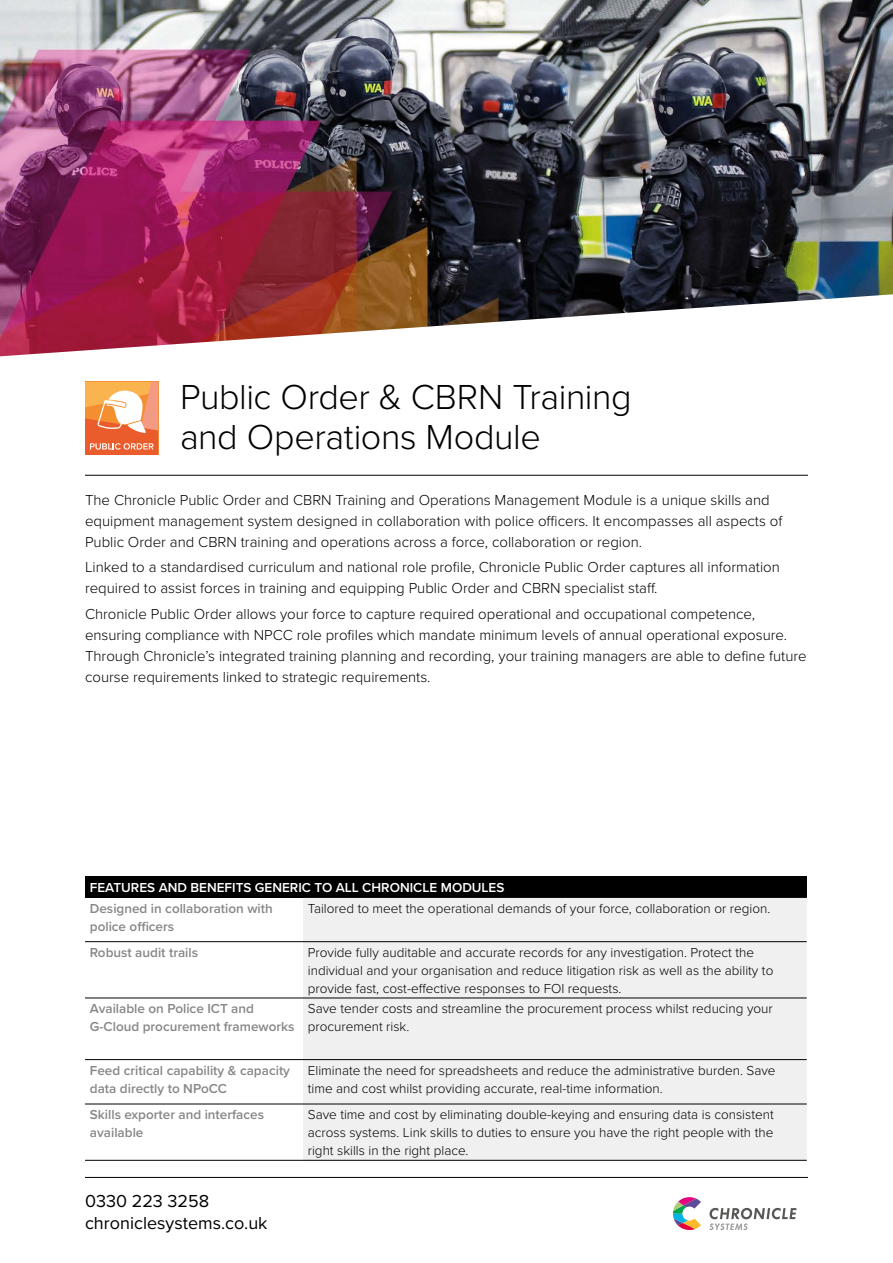
<style>
.page{position:relative;width:893px;height:1263px;background:#fff}
.page>*{position:absolute;margin:0;border:0;box-sizing:border-box;transform-origin:0 0}
.t1{font:300 36px/40.5px "Proxima Nova";letter-spacing:-.01em;color:#000}
.t2{font:18px/21.6px "Proxima Nova";color:#000}
.t3{font:300 15px/21px "Proxima Nova";color:#000}
.t4{font:300 13.5px/18px "Proxima Nova";color:#000}
.t5{font:600 13.5px/18px "Proxima Nova";color:#878787}
.t6{font:600 13.5px "Proxima Nova";color:#fff}
</style>
<div class="page">
<img style="left:0;top:0;width:893px;height:356px">
<svg style="left:85px;top:382px;width:73px;height:73px"></svg>
<hr style="left:85px;top:475px;width:723px;height:1px;background:#000">
<svg style="left:673px;top:1197px;width:28px;height:33px"></svg>
<svg style="left:709px;top:1208px;width:87px;height:22px"></svg>
<hr style="left:85px;top:1177px;width:723px;height:1px;background:#000">
<div style="left:85px;top:876px;width:722px;height:21px;background:#000"></div>
<div style="left:303px;top:898px;width:504px;height:262px;background:#f0f0f1"></div>
<hr style="left:85px;top:897px;width:218px;height:1px;background:#000">
<hr style="left:303px;top:897px;width:504px;height:1px;background:#000">
<hr style="left:85px;top:941px;width:218px;height:1px;background:#000">
<hr style="left:303px;top:941px;width:504px;height:1px;background:#000">
<hr style="left:85px;top:998px;width:218px;height:1px;background:#000">
<hr style="left:303px;top:998px;width:504px;height:1px;background:#000">
<hr style="left:85px;top:1059px;width:218px;height:1px;background:#000">
<hr style="left:303px;top:1059px;width:504px;height:1px;background:#000">
<hr style="left:85px;top:1104px;width:218px;height:1px;background:#000">
<hr style="left:303px;top:1104px;width:504px;height:1px;background:#000">
<hr style="left:85px;top:1160px;width:218px;height:1px;background:#000">
<hr style="left:303px;top:1160px;width:504px;height:1px;background:#000">
<h1 class="t1" style="left:180px;top:374px;width:453px">Public Order &amp; CBRN Training and Operations Module</h1>
<p class="t3" style="left:85px;top:489px;width:699px">The Chronicle Public Order and CBRN Training and Operations Management Module is a unique skills and equipment management system designed in collaboration with police officers. It encompasses all aspects of<br>Public Order and CBRN training and operations across a force, collaboration or region.</p>
<p class="t3" style="left:85px;top:556px;width:696px">Linked to a standardised curriculum and national role profile, Chronicle Public Order captures all information required to assist forces in training and equipping Public Order and CBRN specialist staff.</p>
<p class="t3" style="left:85px;top:602px;width:723px">Chronicle Public Order allows your force to capture required operational and occupational competence, ensuring compliance with NPCC role profiles which mandate minimum levels of annual operational exposure.<br>Through Chronicle’s integrated training planning and recording, your training managers are able to define future course requirements linked to strategic requirements.</p>
<p class="t6" style="left:90px;top:877px;width:416px">FEATURES AND BENEFITS GENERIC TO ALL CHRONICLE MODULES</p>
<p class="t5" style="left:90px;top:899px;width:184px">Designed in collaboration with police officers</p>
<p class="t4" style="left:308px;top:898px;width:464px">Tailored to meet the operational demands of your force, collaboration or region.</p>
<p class="t5" style="left:90px;top:943px;width:110px">Robust audit trails</p>
<p class="t4" style="left:308px;top:943px;width:467px">Provide fully auditable and accurate records for any investigation. Protect the individual and your organisation and reduce litigation risk as well as the ability to provide fast, cost-effective responses to FOI requests.</p>
<p class="t5" style="left:90px;top:999px;width:206px">Available on Police ICT and<br>G-Cloud procurement frameworks</p>
<p class="t4" style="left:308px;top:999px;width:466px">Save tender costs and streamline the procurement process whilst reducing your procurement risk.</p>
<p class="t5" style="left:90px;top:1061px;width:202px">Feed critical capability &amp; capacity data directly to NPoCC</p>
<p class="t4" style="left:308px;top:1061px;width:469px">Eliminate the need for spreadsheets and reduce the administrative burden. Save time and cost whilst providing accurate, real-time information.</p>
<p class="t5" style="left:90px;top:1105px;width:176px">Skills exporter and interfaces available</p>
<p class="t4" style="left:308px;top:1105px;width:467px;text-align:justify">Save time and cost by eliminating double-keying and ensuring data is consistent across systems. Link skills to duties to ensure you have the right people with the right skills in the right place.</p>
<p class="t2" style="left:85px;top:1189px;width:184px">0330 223 3258 chroniclesystems.co.uk</p>
</div>
